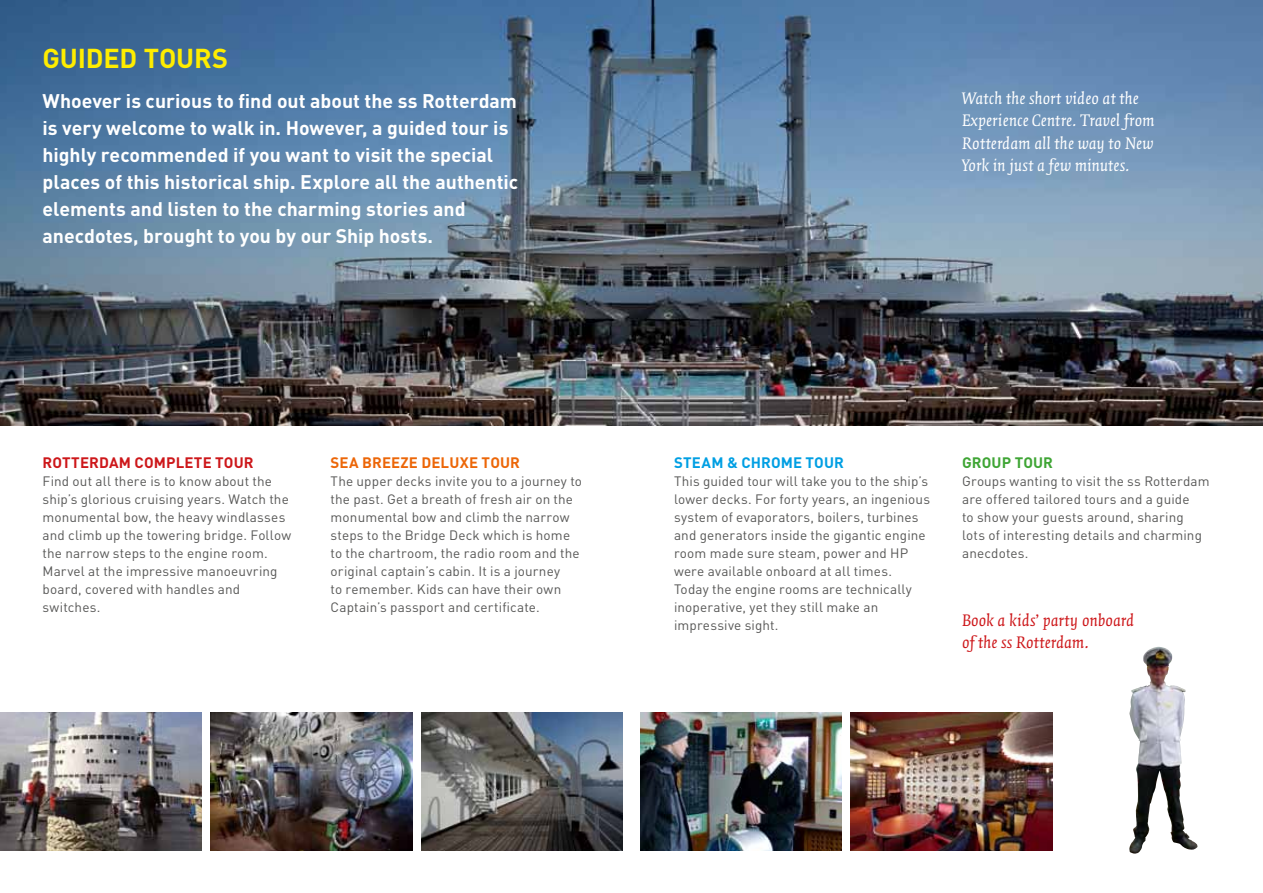
<style>
.page{position:relative;width:1263px;height:893px;background:#fff}
.page>*{position:absolute;margin:0;border:0;box-sizing:border-box;transform-origin:0 0}
.t1{font:700 27px "DIN";color:#ffed00}
.t2{font:700 19.5px/27px "DIN";color:#fff}
.t3{font:italic 18px/22.5px "Quadraat";color:#fff}
.t4{font:italic 18px/22.5px "Quadraat";color:#cd171a}
.t5{font:700 15px "DIN";letter-spacing:.015em;color:#cd171a}
.t6{font:700 15px "DIN";letter-spacing:.005em;color:#ec6608}
.t7{font:700 15px "DIN";color:#009fe3}
.t8{font:700 15px "DIN";color:#3fa535}
.t9{font:13.5px/18px "DIN";letter-spacing:.01em;color:#575756}
</style>
<div class="page">
<img style="left:0;top:0;width:1263px;height:425px">
<img style="left:1129px;top:648px;width:68px;height:206px">
<img style="left:0;top:712px;width:202px;height:138px">
<img style="left:210px;top:712px;width:202px;height:138px">
<img style="left:421px;top:712px;width:202px;height:138px">
<img style="left:640px;top:712px;width:202px;height:138px">
<img style="left:850px;top:712px;width:202px;height:138px">
<h1 class="t1" style="left:43px;top:40px;width:119px">GUIDED TOURS</h1>
<p class="t2" style="left:43px;top:87px;width:477px">Whoever is curious to find out about the ss Rotterdam is very welcome to walk in. However, a guided tour is highly recommended if you want to visit the special places of this historical ship. Explore all the authentic elements and listen to the charming stories and anecdotes, brought to you by our Ship hosts.</p>
<p class="t5" style="left:43px;top:453px;width:11px">ROTTER</p>
<p class="t5" style="left:99px;top:453px;width:87px">DAM COM PLETE</p>
<p class="t5" style="left:215px;top:453px;width:11px">TOUR</p>
<p class="t9" style="left:43px;top:472px;width:250px">Find out all there is to know about the ship’s glorious cruising years. Watch the monumental bow, the heavy windlasses and climb up the towering bridge. Follow the narrow steps to the engine room.<br>Marvel at the impressive manoeuvring board, covered with handles and switches.</p>
<p class="t6" style="left:331px;top:453px;width:52px">SEA BREE</p>
<p class="t6" style="left:401px;top:453px;width:41px">ZE DELU</p>
<p class="t6" style="left:460px;top:453px;width:33px">XE TOUR</p>
<p class="t9" style="left:331px;top:472px;width:253px">The upper decks invite you to a journey to the past. Get a breath of fresh air on the monumental bow and climb the narrow steps to the Bridge Deck which is home to the chartroom, the radio room and the original captain’s cabin. It is a journey<br>to remember. Kids can have their own Captain’s passport and certificate.</p>
<h3 class="t3" style="left:962px;top:87px;width:194px">Watch the short video at the<br>Experience Centre. Travel from<br>Rotterdam all the way to New<br>York in just a few minutes.</h3>
<p class="t7" style="left:674px;top:453px;width:10px">STE</p>
<p class="t7" style="left:701px;top:453px;width:71px">AM &amp; CHROME</p>
<p class="t7" style="left:805px;top:453px;width:11px">TOUR</p>
<p class="t9" style="left:674px;top:472px;width:257px">This guided tour will take you to the ship’s lower decks. For forty years, an ingenious system of evaporators, boilers, turbines and generators inside the gigantic engine room made sure steam, power and HP were available onboard at all times.<br>Today the engine rooms are technically inoperative, yet they still make an impressive sight.</p>
<p class="t8" style="left:962px;top:453px;width:20px">GROU</p>
<p class="t8" style="left:1002px;top:453px;width:24px">P TOUR</p>
<p class="t9" style="left:962px;top:472px;width:249px">Groups wanting to visit the ss Rotterdam are offered tailored tours and a guide<br>to show your guests around, sharing lots of interesting details and charming anecdotes.</p>
<h3 class="t4" style="left:962px;top:609px;width:173px">Book a kids’ party onboard of the ss Rotterdam.</h3>
</div>
